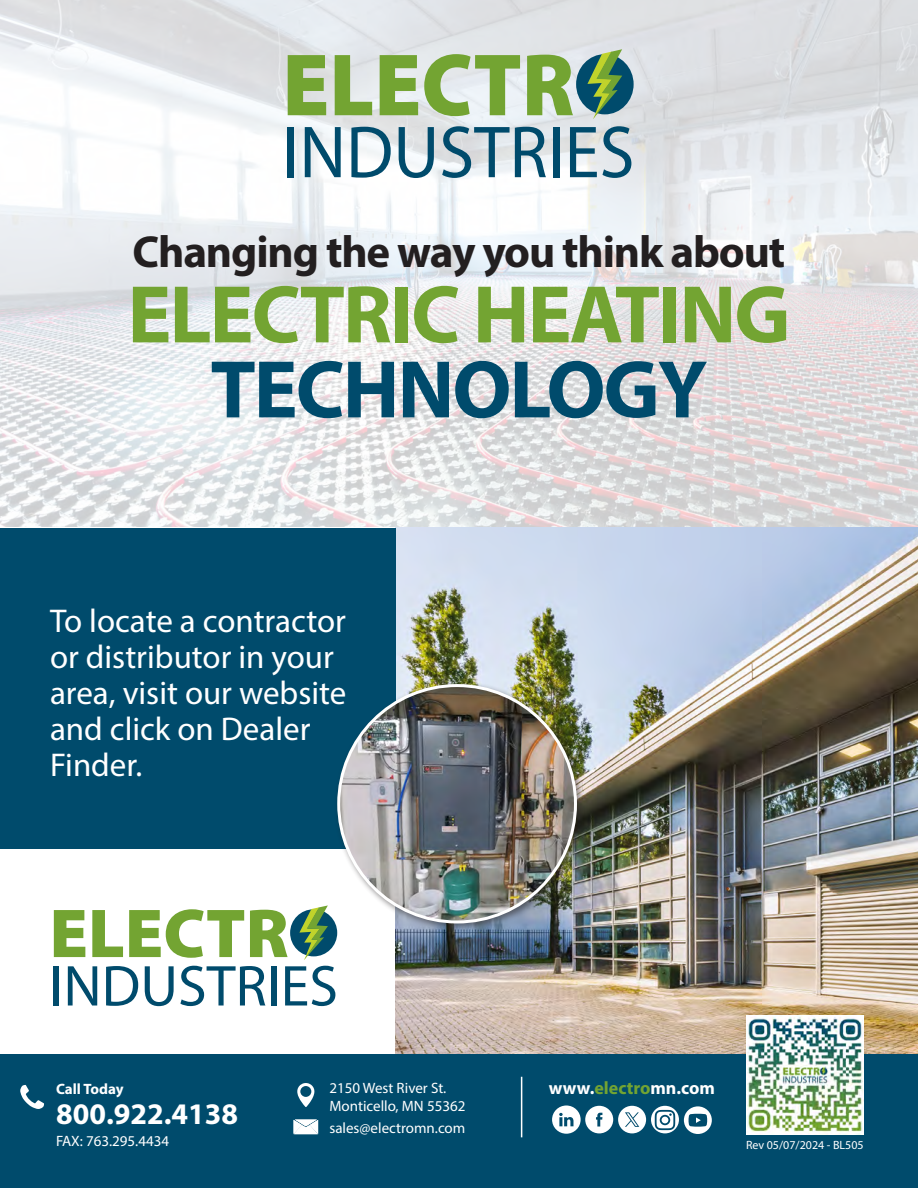
<style>
.page{position:relative;width:918px;height:1188px;background:#fff}
.page>*{position:absolute;margin:0;border:0;box-sizing:border-box;transform-origin:0 0}
.t1{font:700 82.5px "Myriad Pro";letter-spacing:-.025em;color:#73a432}
.t2{font:700 82.5px "Myriad Pro";letter-spacing:-.025em;color:#004b6c}
.t3{font:700 45px "Myriad Pro";letter-spacing:-.025em;color:#231f20}
.t4{font:33px/36px "Myriad Pro";color:#fff}
.t5{font:700 30px "Myriad Pro";color:#fff}
.t6{font:700 18px "Myriad Pro";color:#fff}
.t7{font:15px "Myriad Pro";color:#fff}
.t8{font:700 15px "Myriad Pro";color:#fff}
.t9{font:12px "Myriad Pro";color:#fff}
.s1{color:#73a432}
</style>
<div class="page">
<img style="left:395px;top:526px;width:523px;height:529px">
<div style="left:0;top:1055px;width:918px;height:133px;background:#004b6c"></div>
<img style="left:0;top:0;width:918px;height:526px">
<hr style="left:521px;top:1077px;width:1px;height:60px;background:#fff">
<svg style="left:20px;top:1085px;width:24px;height:24px"></svg>
<svg style="left:297px;top:1083px;width:18px;height:24px"></svg>
<svg style="left:294px;top:1120px;width:24px;height:14px"></svg>
<img style="left:746px;top:1015px;width:118px;height:119px">
<div style="left:0;top:528px;width:395px;height:321px;background:#004b6c"></div>
<svg style="left:288px;top:55px;width:38px;height:60px;background:#8bb159"></svg>
<svg style="left:335px;top:55px;width:37px;height:60px;background:#a6c287"></svg>
<svg style="left:380px;top:55px;width:38px;height:60px;background:#8eb45e"></svg>
<svg style="left:424px;top:54px;width:96px;height:62px;background:#b0ca96"></svg>
<svg style="left:527px;top:55px;width:46px;height:60px;background:#91b764"></svg>
<div style="left:288px;top:127px;width:6px;height:50px;background:#004b6c"></div>
<svg style="left:305px;top:127px;width:36px;height:50px"></svg>
<svg style="left:351px;top:127px;width:40px;height:51px"></svg>
<svg style="left:399px;top:127px;width:35px;height:51px"></svg>
<svg style="left:442px;top:126px;width:104px;height:52px;background:#99b4c0"></svg>
<div style="left:553px;top:127px;width:6px;height:50px;background:#004b6c"></div>
<svg style="left:570px;top:126px;width:61px;height:52px;background:#8facb9"></svg>
<div style="left:576px;top:54px;width:58px;height:60px;background:#004b6c;border-radius:50%"></div>
<svg style="left:587px;top:49px;width:35px;height:70px"></svg>
<svg style="left:54px;top:910px;width:31px;height:47px"></svg>
<svg style="left:92px;top:910px;width:31px;height:47px"></svg>
<svg style="left:129px;top:909px;width:115px;height:49px"></svg>
<svg style="left:250px;top:910px;width:38px;height:47px"></svg>
<div style="left:54px;top:966px;width:5px;height:40px;background:#004b6c"></div>
<svg style="left:68px;top:966px;width:29px;height:40px"></svg>
<svg style="left:106px;top:966px;width:32px;height:40px"></svg>
<svg style="left:145px;top:966px;width:29px;height:40px"></svg>
<svg style="left:180px;top:966px;width:85px;height:40px"></svg>
<div style="left:271px;top:966px;width:5px;height:40px;background:#004b6c"></div>
<svg style="left:285px;top:966px;width:50px;height:40px"></svg>
<div style="left:290px;top:909px;width:47px;height:47px;background:#004b6c;border-radius:50%"></div>
<svg style="left:299px;top:905px;width:29px;height:55px"></svg>
<svg style="left:552px;top:1105px;width:160px;height:29px"></svg>
<div style="left:333px;top:680px;width:252px;height:252px;background:#231f20;opacity:.5"></div>
<img style="left:339px;top:686px;width:236px;height:236px;border-radius:118px">
<p class="t3" style="left:133px;top:223px;width:654px">Changing the way you think about</p>
<p class="t1" style="left:127px;top:261px;width:665px">ELECTRIC HEATING</p>
<p class="t2" style="left:211px;top:336px;width:498px">TECHNOLOGY</p>
<p class="t4" style="left:50px;top:603px;width:298px">To locate a contractor or distributor in your area, visit our website and click on Dealer<br>Finder.</p>
<p class="t8" style="left:56px;top:1079px;width:69px">Call Today</p>
<p class="t5" style="left:56px;top:1095px;width:184px">800.922.4138</p>
<p class="t7" style="left:56px;top:1131px;width:115px">FAX: 763.295.4434</p>
<p class="t7" style="left:329px;top:1079px;width:118px">2150 West River St.</p>
<p class="t7" style="left:329px;top:1097px;width:138px">Monticello, MN 55362</p>
<p class="t7" style="left:329px;top:1118px;width:137px">sales@electromn.com</p>
<p class="t6" style="left:549px;top:1076px;width:168px">www.<span class="s1">electro</span>mn.com</p>
<p class="t9" style="left:746px;top:1138px;width:119px">Rev 05/07/2024 - BL505</p>
</div>
